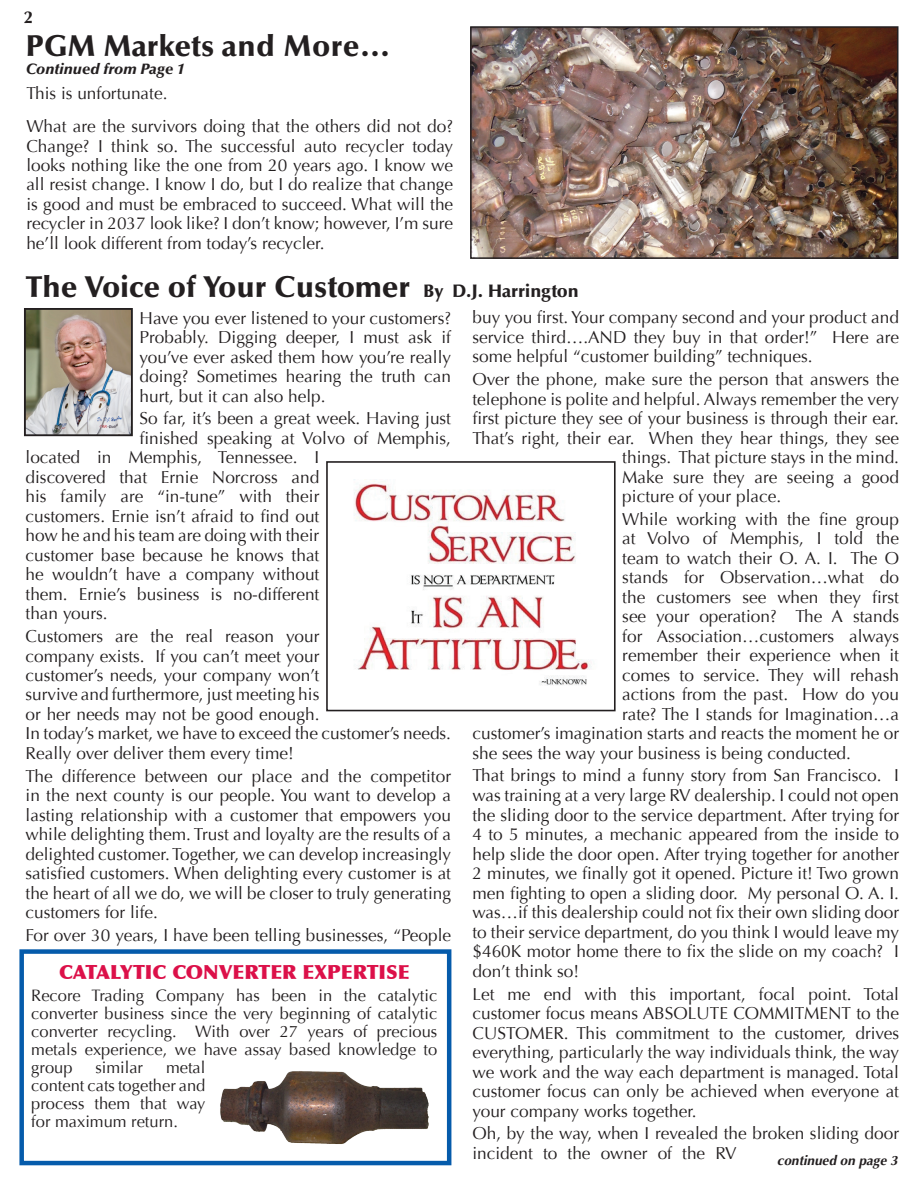
<style>
.page{position:relative;width:918px;height:1188px;background:#fff}
.page>*{position:absolute;margin:0;border:0;box-sizing:border-box;transform-origin:0 0}
.t1{font:900 30px "Optima";color:#231f20}
.t2{font:900 19.5px "Optima";color:#dc1049}
.t3{font:17.25px/19.5px "Optima";color:#231f20;text-align:justify}
.t4{font:700 17.25px "Optima";color:#231f20}
.t5{font:16.5px/18px "Optima";color:#231f20;text-align:justify}
.t6{font:italic 900 15px "Optima";color:#231f20}
.t7{font:italic 700 13.5px "Optima";color:#231f20}
.s1{font-size:18px}
</style>
<div class="page">
<img style="left:27px;top:311px;width:103px;height:122px">
<div style="left:24px;top:308px;width:109px;height:128px;border:2px solid #231f20"></div>
<img style="left:354px;top:481px;width:237px;height:205px">
<div style="left:326px;top:461px;width:290px;height:250px;border:2px solid #231f20"></div>
<div style="left:19px;top:949px;width:432px;height:216px;border:4px solid #055bab"></div>
<img style="left:220px;top:1071px;width:209px;height:73px">
<img style="left:473px;top:29px;width:422px;height:227px">
<div style="left:470px;top:26px;width:428px;height:233px;border:2px solid #231f20"></div>
<p class="t4" style="left:24px;top:7px;width:11px">2</p>
<h1 class="t1" style="left:26px;top:29px;width:366px">PGM Markets and More…</h1>
<p class="t6" style="left:26px;top:60px;width:160px">Continued from Page 1</p>
<p class="t3" style="left:26px;top:77px;width:428px;line-height:33px">This is unfortunate.<br>What are the survivors doing that the others did not do?</p>
<p class="t3" style="left:26px;top:136px;width:428px">Change? I think so. The successful auto recycler today looks nothing like the one from 20 years ago. I know we all resist change. I know I do, but I do realize that change is good and must be embraced to succeed. What will the recycler in 2037 look like? I don’t know; however, I’m sure he’ll look different from today’s recycler.</p>
<h1 class="t1" style="left:26px;top:269px;width:555px">The Voice of Your Customer <span class="s1">By D.J. Harrington</span></h1>
<p class="t3" style="left:140px;top:308px;width:313px">Have you ever listened to your customers?<br>Probably. Digging deeper, I must ask if you’ve ever asked them how you’re really doing? Sometimes hearing the truth can hurt, but it can also help.</p>
<p class="t3" style="left:140px;top:409px;width:313px">So far, it’s been a great week. Having just</p>
<p class="t3" style="left:140px;top:428px;width:313px">finished speaking at Volvo of Memphis,</p>
<p class="t3" style="left:26px;top:448px;width:295px">located in Memphis, Tennessee. I</p>
<p class="t3" style="left:26px;top:467px;width:295px">discovered that Ernie Norcross and</p>
<p class="t3" style="left:26px;top:487px;width:295px">his family are “in-tune” with their</p>
<p class="t3" style="left:26px;top:506px;width:295px">customers. Ernie isn’t afraid to find out</p>
<p class="t3" style="left:26px;top:526px;width:295px">how he and his team are doing with their</p>
<p class="t3" style="left:26px;top:545px;width:295px">customer base because he knows that</p>
<p class="t3" style="left:26px;top:565px;width:295px">he wouldn’t have a company without</p>
<p class="t3" style="left:26px;top:584px;width:295px">them. Ernie’s business is no-different</p>
<p class="t3" style="left:26px;top:604px;width:84px">than yours.</p>
<p class="t3" style="left:26px;top:627px;width:427px;text-align:left">Customers are the real reason your<br>company exists. If you can’t meet your<br>customer’s needs, your company won’t<br>survive and furthermore, just meeting his<br>or her needs may not be good enough.<br>In today’s market, we have to exceed the customer’s needs.<br>Really over deliver them every time!</p>
<p class="t3" style="left:26px;top:766px;width:427px">The difference between our place and the competitor in the next county is our people. You want to develop a lasting relationship with a customer that empowers you while delighting them. Trust and loyalty are the results of a delighted customer. Together, we can develop increasingly satisfied customers. When delighting every customer is at the heart of all we do, we will be closer to truly generating customers for life.</p>
<p class="t3" style="left:26px;top:926px;width:427px">For over 30 years, I have been telling businesses, “People</p>
<p class="t2" style="left:59px;top:960px;width:352px">CATALYTIC CONVERTER EXPERTISE</p>
<p class="t5" style="left:31px;top:987px;width:408px">Recore Trading Company has been in the catalytic converter business since the very beginning of catalytic converter recycling. With over 27 years of precious metals experience, we have assay based knowledge to group</p>
<p class="t5" style="left:31px;top:1059px;width:176px;text-indent:135px">metal content cats together and process them that way for maximum return.</p>
<p class="t5" style="left:95px;top:1059px;width:49px">similar</p>
<p class="t3" style="left:472px;top:308px;width:428px">buy you first. Your company second and your product and service third….AND they buy in that order!” Here are some helpful “customer building” techniques.</p>
<p class="t3" style="left:472px;top:370px;width:428px">Over the phone, make sure the person that answers the</p>
<p class="t3" style="left:472px;top:389px;width:428px">telephone is polite and helpful. Always remember the very</p>
<p class="t3" style="left:472px;top:409px;width:428px">first picture they see of your business is through their ear.</p>
<p class="t3" style="left:472px;top:428px;width:428px">That’s right, their ear. When they hear things, they see</p>
<p class="t3" style="left:622px;top:448px;width:278px">things. That picture stays in the mind.</p>
<p class="t3" style="left:622px;top:467px;width:278px">Make sure they are seeing a good</p>
<p class="t3" style="left:622px;top:487px;width:160px">picture of your place.</p>
<p class="t3" style="left:622px;top:509px;width:278px">While working with the fine group</p>
<p class="t3" style="left:622px;top:529px;width:278px">at Volvo of Memphis, I told the</p>
<p class="t3" style="left:622px;top:548px;width:278px">team to watch their O. A. I. The O</p>
<p class="t3" style="left:622px;top:568px;width:278px">stands for Observation…what do</p>
<p class="t3" style="left:622px;top:587px;width:278px">the customers see when they first</p>
<p class="t3" style="left:622px;top:607px;width:278px">see your operation? The A stands</p>
<p class="t3" style="left:622px;top:626px;width:278px">for Association…customers always</p>
<p class="t3" style="left:622px;top:646px;width:278px">remember their experience when it</p>
<p class="t3" style="left:622px;top:665px;width:278px">comes to service. They will rehash</p>
<p class="t3" style="left:622px;top:685px;width:278px">actions from the past. How do you</p>
<p class="t3" style="left:622px;top:704px;width:278px">rate? The I stands for Imagination…a</p>
<p class="t3" style="left:472px;top:724px;width:428px">customer’s imagination starts and reacts the moment he or</p>
<p class="t3" style="left:472px;top:743px;width:380px">she sees the way your business is being conducted.</p>
<p class="t3" style="left:472px;top:766px;width:428px">That brings to mind a funny story from San Francisco. I was training at a very large RV dealership. I could not open the sliding door to the service department. After trying for 4 to 5 minutes, a mechanic appeared from the inside to help slide the door open. After trying together for another 2 minutes, we finally got it opened. Picture it! Two grown men fighting to open a sliding door. My personal O. A. I. was…if this dealership could not fix their own sliding door to their service department, do you think I would leave my $460K motor home there to fix the slide on my coach? I don’t think so!</p>
<p class="t3" style="left:472px;top:984px;width:428px">Let me end with this important, focal point. Total customer focus means ABSOLUTE COMMITMENT to the CUSTOMER. This commitment to the customer, drives everything, particularly the way individuals think, the way we work and the way each department is managed. Total customer focus can only be achieved when everyone at your company works together.</p>
<p class="t3" style="left:472px;top:1124px;width:428px">Oh, by the way, when I revealed the broken sliding door incident to the owner of the RV</p>
<p class="t7" style="left:777px;top:1153px;width:122px">continued on page 3</p>
</div>
